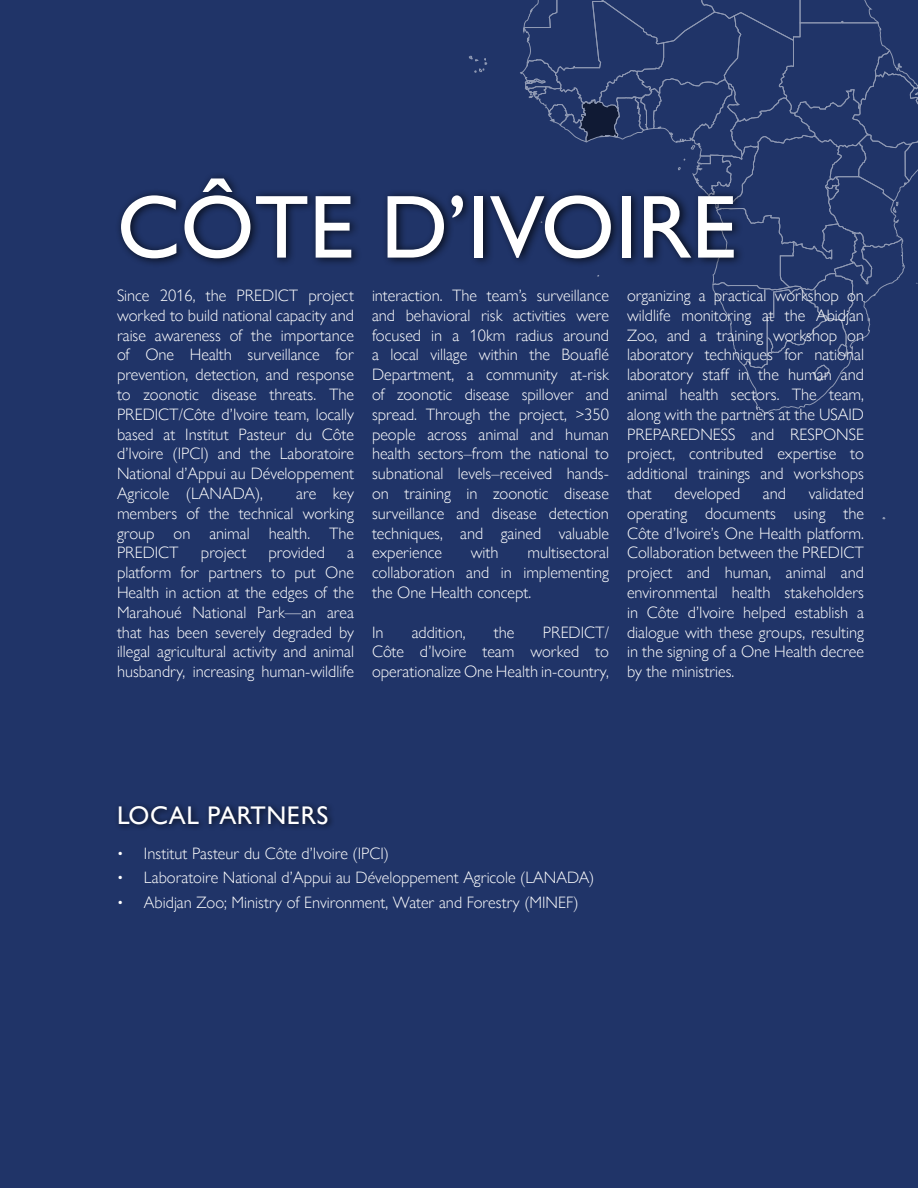
<style>
.page{position:relative;width:918px;height:1188px;background:#203468}
.page>*{position:absolute;margin:0;border:0;box-sizing:border-box;transform-origin:0 0}
.t1{font:90px "Gill Sans Nova";color:#fff}
.t2{font:25.5px "Gill Sans Nova";letter-spacing:.02em;color:#fff}
.t3{font:300 16.5px/19.8px "Gill Sans Nova";color:#fff;text-align:justify}
</style>
<div class="page">
<div style="left:114px;top:802px;width:221px;height:29px;background:#000;opacity:.75"></div>
<svg style="left:469px;top:55px;width:19px;height:18px"></svg>
<svg style="left:520px;top:0;width:398px;height:520px"></svg>
<div style="left:115px;top:172px;width:630px;height:96px;background:#000;opacity:.75"></div>
<h1 class="t1" style="left:117px;top:175px;width:623px">CÔTE D’IVOIRE</h1>
<p class="t3" style="left:117px;top:286px;width:239px">Since 2016, the PREDICT project worked to build national capacity and raise awareness of the importance of One Health surveillance for prevention, detection, and response to zoonotic disease threats. The PREDICT/Côte d’Ivoire team, locally based at Institut Pasteur du Côte d’Ivoire (IPCI) and the Laboratoire National d’Appui au Développement Agricole (LANADA),</p>
<p class="t3" style="left:117px;top:484px;width:239px;text-indent:179px">are key members of the technical working group on animal health. The PREDICT</p>
<p class="t3" style="left:201px;top:543px;width:47px">project</p>
<p class="t3" style="left:269px;top:543px;width:58px">provided</p>
<p class="t3" style="left:117px;top:543px;width:239px;text-indent:230px">a platform for partners to put One Health in action at the edges of the Marahoué National Park—an area that has been severely degraded by illegal agricultural activity and animal husbandry, increasing human-wildlife</p>
<p class="t3" style="left:372px;top:286px;width:239px">interaction. The team’s surveillance and behavioral risk activities were focused in a 10km radius around a local village within the Bouaflé Department, a community at-risk of zoonotic disease spillover and spread. Through the project, &gt;350 people across animal and human health sectors–from the national to subnational levels–received hands&shy;on training in zoonotic disease surveillance and disease detection techniques, and gained valuable experience</p>
<p class="t3" style="left:372px;top:543px;width:238px;text-indent:155px">multisectoral collaboration and in implementing the One Health concept.</p>
<p class="t3" style="left:372px;top:622px;width:13px">In</p>
<p class="t3" style="left:412px;top:622px;width:55px">addition,</p>
<p class="t3" style="left:494px;top:622px;width:22px">the</p>
<p class="t3" style="left:471px;top:543px;width:29px">with</p>
<p class="t3" style="left:372px;top:622px;width:239px;text-indent:171px">PREDICT/ Côte d’Ivoire team worked to operationalize One Health in-country,</p>
<p class="t3" style="left:627px;top:286px;width:239px">organizing a practical workshop on wildlife monitoring at the Abidjan Zoo, and a training workshop on laboratory techniques for national laboratory staff in the human and animal health sectors. The team, along with the partners at the USAID PREPAREDNESS and RESPONSE project, contributed expertise to additional trainings and workshops that</p>
<p class="t3" style="left:627px;top:484px;width:239px;text-indent:182px">validated operating documents using the Côte d’Ivoire’s One Health platform.<br>Collaboration between the PREDICT project and human, animal and environmental health stakeholders in Côte d’Ivoire helped establish a dialogue with these groups, resulting in the signing of a One Health decree by the ministries.</p>
<p class="t3" style="left:675px;top:484px;width:67px">developed</p>
<p class="t3" style="left:763px;top:484px;width:25px">and</p>
<h2 class="t2" style="left:117px;top:800px;width:213px">LOCAL PARTNERS</h2>
<p class="t3" style="left:117px;top:844px;width:274px">• Institut Pasteur du Côte d’Ivoire (IPCI)</p>
<p class="t3" style="left:117px;top:868px;width:479px">• Laboratoire National d’Appui au Développement Agricole (LANADA)</p>
<p class="t3" style="left:117px;top:892px;width:463px">• Abidjan Zoo; Ministry of Environment, Water and Forestry (MINEF)</p>
</div>
